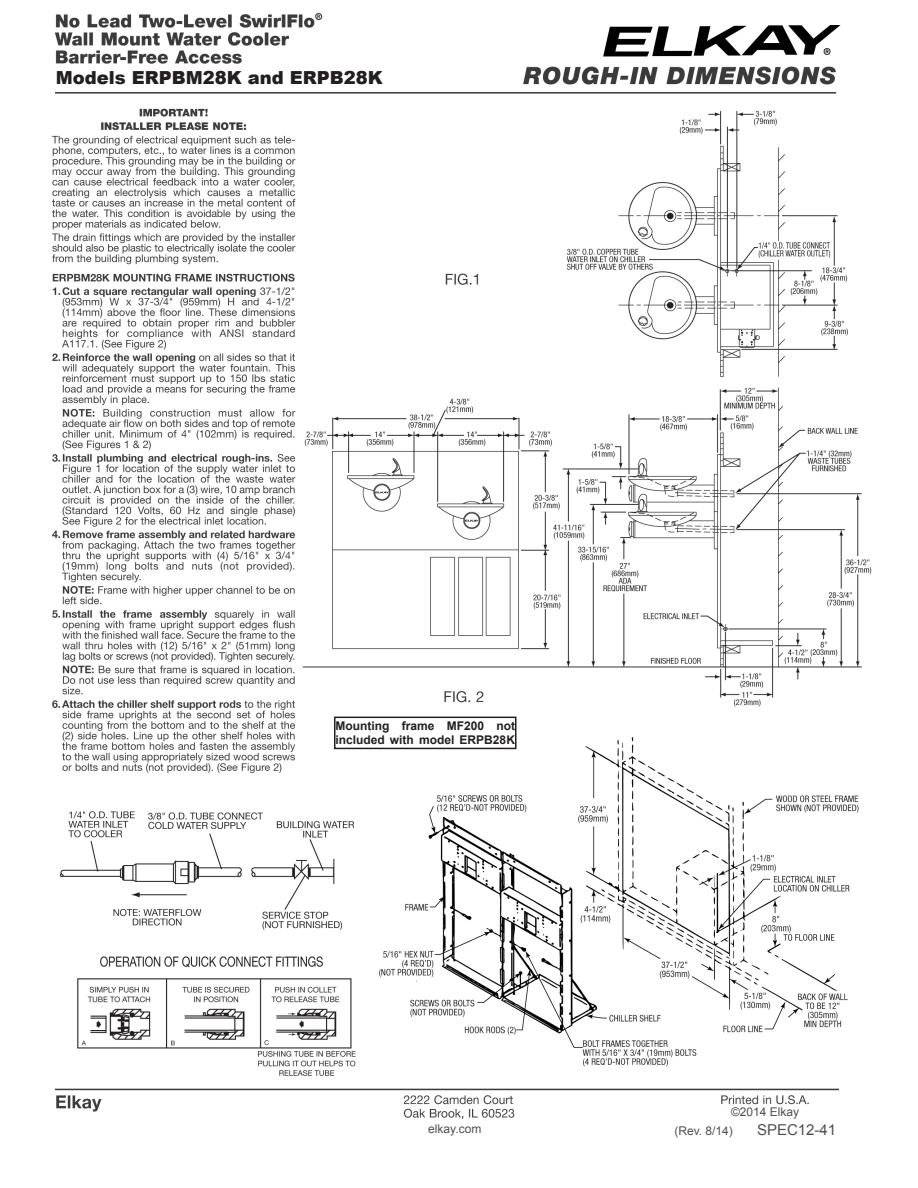
<style>
.page{position:relative;width:918px;height:1188px;background:#fff}
.page>*{position:absolute;margin:0;border:0;box-sizing:border-box;transform-origin:0 0}
.Headings{font:900 18px "Arial";color:#231f20}
.t1{font:15px "Arial";color:#505050}
.Headings-2{font:700 12px/14.4px "Arial";color:#231f20}
.t2{font:12px "Arial";color:#505050}
</style>
<div class="page">
<img style="left:52px;top:12px;width:820px;height:1108px">
<div style="left:334px;top:717px;width:183px;height:32px;border:2px solid #231f20"></div>
<div style="left:56px;top:68px;width:331px;height:20px;background:#fff"></div>
<img style="left:759px;top:242px;width:73px;height:18px">
<p class="Headings" style="left:56px;top:64px;width:329px">Models ERPBM28K and ERPB28K</p>
<p class="Headings-2" style="left:335px;top:719px;width:181px">Mounting frame MF200 not included with model ERPB28K</p>
<p class="t2" style="left:731px;top:1104px;width:70px">©2014 Elkay</p>
<p class="t2" style="left:428px;top:1121px;width:55px">elkay.com</p>
<p class="t2" style="left:674px;top:1123px;width:60px">(Rev. 8/14)</p>
<p class="t1" style="left:757px;top:1120px;width:81px">SPEC12-41</p>
</div>
